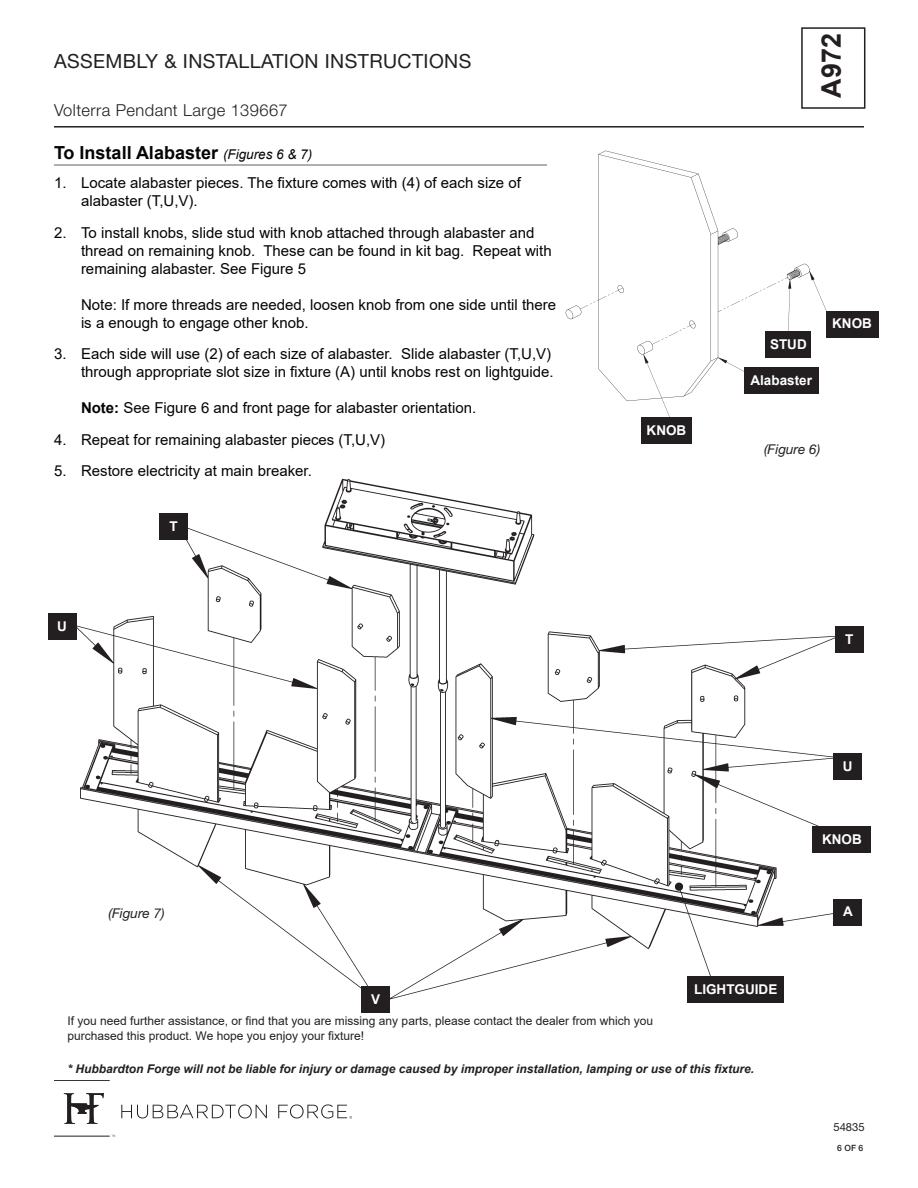
<style>
.page{position:relative;width:918px;height:1188px;background:#fff}
.page>*{position:absolute;margin:0;border:0;box-sizing:border-box;transform-origin:0 0}
.t1{font:700 27px "Arial";color:#231f20}
.t2{font:19.5px "Helvetica Neue LT Std";letter-spacing:.02em;color:#231f20}
.Headers{font:700 18px "Arial";color:#040503}
.t3{font:300 16.5px "Helvetica Neue LT Std";letter-spacing:.025em;color:#231f20}
.t4{font:15px/18px "Arial";color:#040503}
.slope_ceiling_line{font:700 13.5px "Arial";color:#fff}
.slope_ceiling_line-2{font:italic 13.5px "Helvetica Neue LT Std";color:#231f20}
.slope_ceiling_line-3{font:12px/15px "Arial";color:#231f20}
.slope_ceiling_line-4{font:italic 700 12px "Arial";color:#231f20}
.t5{font:11.25px "Helvetica Neue LT Std";color:#231f20}
.t6{font:500 8.7px "Helvetica Neue LT Std";color:#231f20}
.s1{font-weight:400;font-style:italic;font-size:13.5px}
.s2{font-weight:700}
</style>
<div class="page">
<div style="left:801px;top:27px;width:64px;height:82px;border:2px solid #231f20"></div>
<hr style="left:54px;top:126px;width:810px;height:2px;background:#231f20">
<svg style="left:121px;top:1104px;width:146px;height:14px"></svg>
<hr style="left:54px;top:1136px;width:56px;height:1px;background:#231f20">
<hr style="left:54px;top:1080px;width:56px;height:1px;background:#231f20">
<svg style="left:64px;top:1093px;width:40px;height:31px"></svg>
<svg style="left:278px;top:1104px;width:74px;height:15px"></svg>
<img style="left:62px;top:478px;width:787px;height:534px">
<div style="left:160px;top:514px;width:28px;height:26px;background:#231f20"></div>
<div style="left:48px;top:614px;width:28px;height:26px;background:#231f20"></div>
<div style="left:834px;top:753px;width:28px;height:27px;background:#231f20"></div>
<div style="left:834px;top:899px;width:28px;height:26px;background:#231f20"></div>
<div style="left:688px;top:977px;width:96px;height:26px;background:#231f20"></div>
<div style="left:813px;top:826px;width:58px;height:26px;background:#231f20"></div>
<div style="left:835px;top:627px;width:28px;height:26px;background:#231f20"></div>
<div style="left:362px;top:986px;width:28px;height:26px;background:#231f20"></div>
<hr style="left:54px;top:164px;width:493px;height:2px;background:#939598">
<img style="left:565px;top:150px;width:268px;height:268px">
<div style="left:641px;top:418px;width:51px;height:26px;background:#231f20"></div>
<div style="left:826px;top:311px;width:53px;height:26px;background:#231f20"></div>
<div style="left:766px;top:332px;width:45px;height:26px;background:#231f20"></div>
<div style="left:744px;top:367px;width:74px;height:26px;background:#231f20"></div>
<h2 class="t2" style="left:54px;top:49px;width:419px">ASSEMBLY &amp; INSTALLATION INSTRUCTIONS</h2>
<p class="t3" style="left:54px;top:100px;width:235px">Volterra Pendant Large 139667</p>
<p class="Headers" style="left:54px;top:140px;width:260px">To Install Alabaster <span class="s1">(Figures 6 &amp; 7)</span></p>
<p class="t4" style="left:81px;top:174px;width:441px;text-indent:-27px">1. Locate alabaster pieces. The fixture comes with (4) of each size of alabaster (T,U,V).</p>
<p class="t4" style="left:81px;top:223px;width:472px;text-indent:-27px">2. To install knobs, slide stud with knob attached through alabaster and thread on remaining knob. These can be found in kit bag. Repeat with remaining alabaster. See Figure 5</p>
<p class="t4" style="left:81px;top:295px;width:477px">Note: If more threads are needed, loosen knob from one side until there is a enough to engage other knob.</p>
<p class="t4" style="left:54px;top:345px;width:501px;text-align:right">3. Each side will use (2) of each size of alabaster. Slide alabaster (T,U,V) through appropriate slot size in fixture (A) until knobs rest on lightguide.</p>
<p class="t4" style="left:81px;top:399px;width:397px"><span class="s2">Note:</span> See Figure 6 and front page for alabaster orientation.</p>
<p class="t4" style="left:54px;top:430px;width:333px">4. Repeat for remaining alabaster pieces (T,U,V)</p>
<p class="t4" style="left:54px;top:462px;width:259px">5. Restore electricity at main breaker.</p>
<p class="slope_ceiling_line" style="left:57px;top:617px;width:11px">U</p>
<p class="slope_ceiling_line" style="left:170px;top:517px;width:10px">T</p>
<p class="slope_ceiling_line-2" style="left:109px;top:905px;width:58px">(Figure 7)</p>
<h1 class="t1" style="left:812px;top:98px;width:66px;rotate:-90deg">A972</h1>
<p class="slope_ceiling_line" style="left:647px;top:421px;width:41px">KNOB</p>
<p class="slope_ceiling_line" style="left:770px;top:335px;width:38px">STUD</p>
<p class="slope_ceiling_line" style="left:750px;top:370px;width:63px">Alabaster</p>
<p class="slope_ceiling_line" style="left:832px;top:314px;width:41px">KNOB</p>
<p class="slope_ceiling_line-2" style="left:764px;top:441px;width:58px">(Figure 6)</p>
<p class="slope_ceiling_line" style="left:845px;top:630px;width:10px">T</p>
<p class="slope_ceiling_line" style="left:843px;top:756px;width:11px">U</p>
<p class="slope_ceiling_line" style="left:822px;top:829px;width:41px">KNOB</p>
<p class="slope_ceiling_line" style="left:843px;top:902px;width:11px">A</p>
<p class="slope_ceiling_line" style="left:694px;top:980px;width:85px">LIGHTGUIDE</p>
<p class="slope_ceiling_line" style="left:371px;top:989px;width:11px">V</p>
<p class="slope_ceiling_line-3" style="left:68px;top:1013px;width:587px">If you need further assistance, or find that you are missing any parts, please contact the dealer from which you purchased this product. We hope you enjoy your fixture!</p>
<p class="slope_ceiling_line-4" style="left:68px;top:1061px;width:688px">* Hubbardton Forge will not be liable for injury or damage caused by improper installation, lamping or use of this fixture.</p>
<p class="t5" style="left:833px;top:1120px;width:33px">54835</p>
<p class="t6" style="left:837px;top:1142px;width:28px">6 OF 6</p>
</div>
